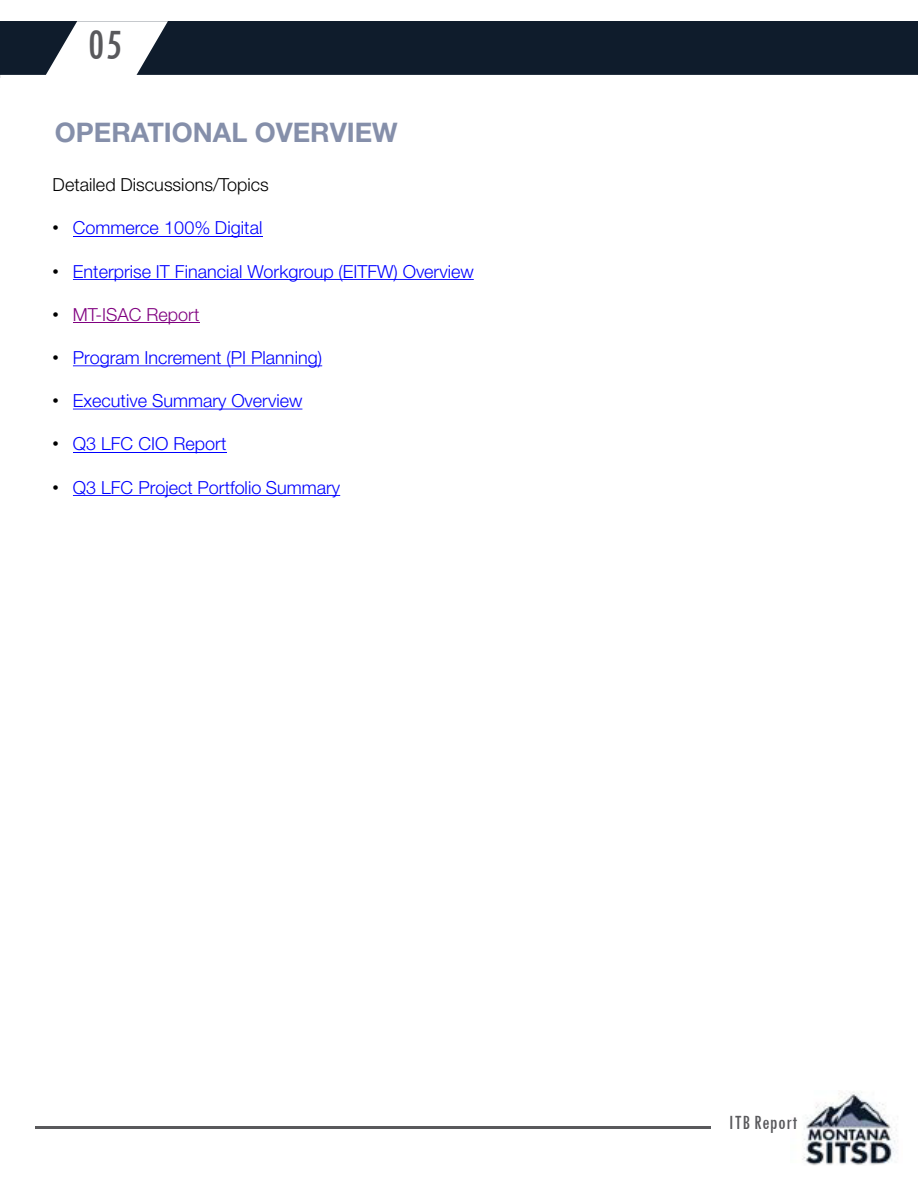
<style>
.page{position:relative;width:918px;height:1188px;background:#fff}
.page>*{position:absolute;margin:0;border:0;box-sizing:border-box;transform-origin:0 0}
.t1{font:condensed 45px "Tw Cen";color:#59595c}
.t2{font:700 27px "Helvetica Neue LT Std";color:#858faa}
.t3{font:condensed 21px "Tw Cen";letter-spacing:.02em;color:#59595c}
.t4{font:300 18px "Helvetica Neue LT Std";color:#00f}
.t5{font:300 18px "Helvetica Neue LT Std";letter-spacing:.005em;color:#000}
.t6{font:300 18px "Helvetica Neue LT Std";color:#800080}
.s1{font-family:"Arial";font-weight:400;color:#000}
</style>
<div class="page">
<div style="left:0;top:21px;width:914px;height:57px;background:#0f1c2c"></div>
<svg style="left:44px;top:21px;width:124px;height:54px"></svg>
<hr style="left:914px;top:21px;width:4px;height:57px;background:#0f1c2c">
<hr style="left:0;top:75px;width:918px;height:3px;background:#fff">
<hr style="left:73px;top:236px;width:189px;height:1px;background:#00f">
<svg style="left:73px;top:279px;width:401px;height:1px"></svg>
<hr style="left:73px;top:322px;width:126px;height:1px;background:#800080">
<svg style="left:73px;top:365px;width:249px;height:1px"></svg>
<svg style="left:73px;top:409px;width:229px;height:1px"></svg>
<hr style="left:73px;top:452px;width:153px;height:1px;background:#00f">
<svg style="left:73px;top:495px;width:267px;height:1px"></svg>
<hr style="left:35px;top:1126px;width:676px;height:3px;background:#59595c">
<img style="left:802px;top:1092px;width:95px;height:73px">
<p class="t1" style="left:88px;top:18px;width:36px">05</p>
<p class="t2" style="left:55px;top:115px;width:344px">OPERATIONAL OVERVIEW</p>
<p class="t5" style="left:53px;top:174px;width:218px">Detailed Discussions/Topics</p>
<p class="t4" style="left:53px;top:217px;width:211px"><span class="s1">•</span> Commerce 100% Digital</p>
<p class="t4" style="left:53px;top:260px;width:423px"><span class="s1">•</span> Enterprise IT Financial Workgroup (EITFW) Overview</p>
<p class="t6" style="left:53px;top:303px;width:148px"><span class="s1">•</span> MT-ISAC Report</p>
<p class="t4" style="left:53px;top:347px;width:271px"><span class="s1">•</span> Program Increment (PI Planning)</p>
<p class="t4" style="left:53px;top:390px;width:251px"><span class="s1">•</span> Executive Summary Overview</p>
<p class="t4" style="left:53px;top:433px;width:175px"><span class="s1">•</span> Q3 LFC CIO Report</p>
<p class="t4" style="left:53px;top:476px;width:289px"><span class="s1">•</span> Q3 LFC Project Portfolio Summary</p>
<p class="t3" style="left:729px;top:1110px;width:70px">ITB Report</p>
</div>
